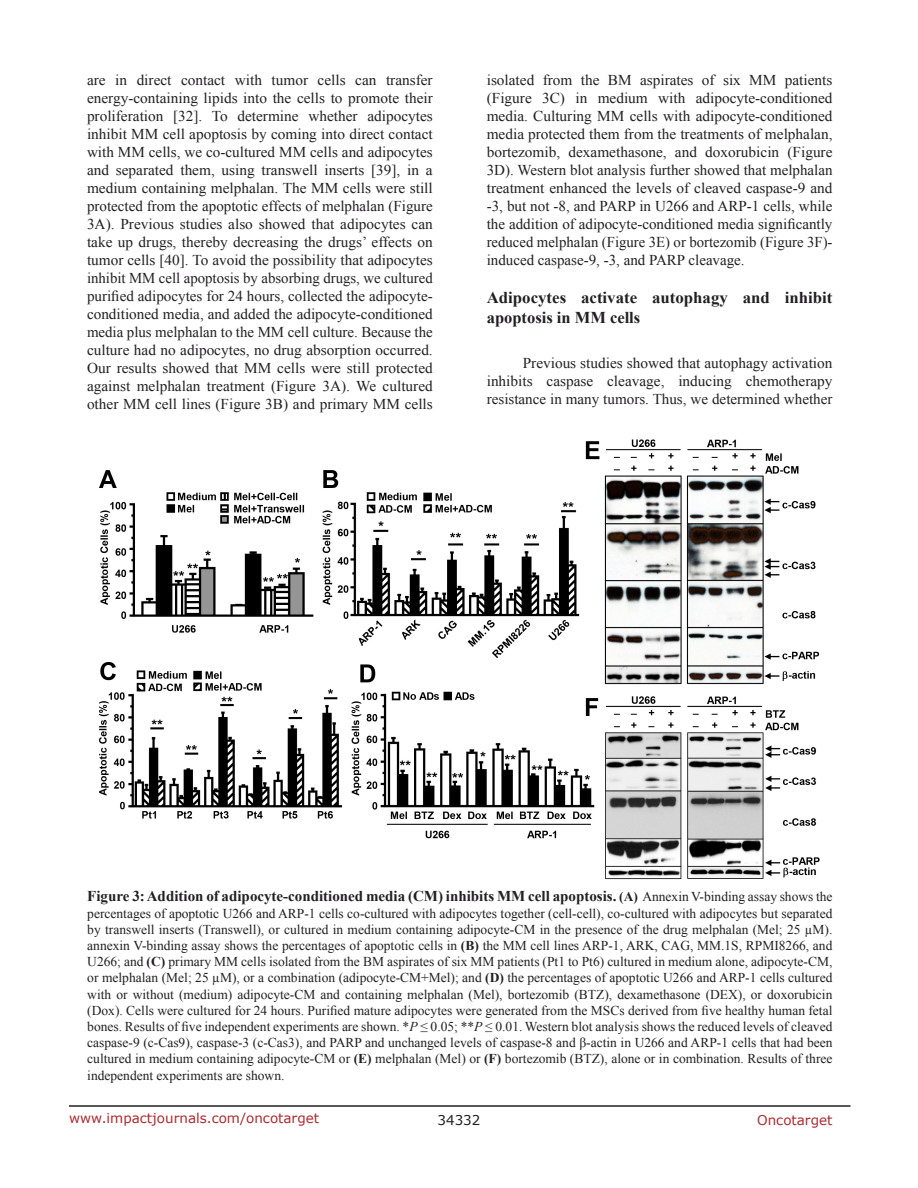
<style>
.page{position:relative;width:918px;height:1188px;background:#fff}
.page>*{position:absolute;margin:0;border:0;box-sizing:border-box;transform-origin:0 0}
.SubHeading{font:700 16.5px/19.8px "Times New Roman";color:#221f22}
.BodyText{font:15px/18px "Times New Roman";color:#221f22;text-align:justify}
.FigureText{font:700 15px "Times New Roman";color:#221f22}
.FigureText-2{font:13.5px/16.2px "Times New Roman";color:#221f22;text-align:justify}
.t1{font:13.5px "Verdana";color:#ac2b31}
.t2{font:13.5px "Verdana";color:#221f22}
.s1{font-size:13.5px}
.s2{font-weight:400;font-size:13.5px}
.s3{font-weight:700}
.s4{font-style:italic}
</style>
<div class="page">
<hr style="left:69px;top:1105px;width:781px;height:2px;background:#231f20">
<img style="left:98px;top:439px;width:722px;height:441px">
<p class="BodyText" style="left:87px;top:71px;width:347px">are in direct contact with tumor cells can transfer energy-containing lipids into the cells to promote their proliferation [32]. To determine whether adipocytes inhibit MM cell apoptosis by coming into direct contact with MM cells, we co-cultured MM cells and adipocytes and separated them, using transwell inserts [39], in a medium containing melphalan. The MM cells were still protected from the apoptotic effects of melphalan (Figure 3A). Previous studies also showed that adipocytes can take up drugs, thereby decreasing the drugs’ effects on tumor cells [40]. To avoid the possibility that adipocytes inhibit MM cell apoptosis by absorbing drugs, we cultured purified adipocytes for 24 hours, collected the adipocyte&shy;conditioned media, and added the adipocyte-conditioned media plus melphalan to the MM cell culture. Because the culture had no adipocytes, no drug absorption occurred.<br>Our results showed that MM cells were still protected against melphalan treatment (Figure 3A). We cultured other MM cell lines (Figure 3B) and primary MM cells</p>
<p class="BodyText" style="left:487px;top:71px;width:347px">isolated from the BM aspirates of six MM patients (Figure 3C) in medium with adipocyte-conditioned media. Culturing MM cells with adipocyte-conditioned media protected them from the treatments of melphalan, bortezomib, dexamethasone, and doxorubicin (Figure 3D). Western blot analysis further showed that melphalan treatment enhanced the levels of cleaved caspase-9 and -3, but not -8, and PARP in U266 and ARP-1 cells, while the addition of adipocyte-conditioned media significantly reduced melphalan (Figure 3E) or bortezomib (Figure 3F)- induced caspase-9, -3, and PARP cleavage.</p>
<p class="SubHeading" style="left:487px;top:287px;width:347px">Adipocytes activate autophagy and inhibit apoptosis in MM cells</p>
<p class="BodyText" style="left:487px;top:354px;width:347px;text-indent:36px">Previous studies showed that autophagy activation inhibits caspase cleavage, inducing chemotherapy resistance in many tumors. Thus, we determined whether</p>
<p class="FigureText" style="left:87px;top:886px;width:747px">Figure 3: Addition of adipocyte-conditioned media (CM) inhibits MM cell apoptosis. <span class="s1">(A)</span> <span class="s2">Annexin V-binding assay shows the</span></p>
<p class="FigureText-2" style="left:87px;top:905px;width:747px">percentages of apoptotic U266 and ARP-1 cells co-cultured with adipocytes together (cell-cell), co-cultured with adipocytes but separated by transwell inserts (Transwell), or cultured in medium containing adipocyte-CM in the presence of the drug melphalan (Mel; 25 µM). annexin V-binding assay shows the percentages of apoptotic cells in <span class="s3">(B)</span> the MM cell lines ARP-1, ARK, CAG, MM.1S, RPMI8266, and U266; and <span class="s3">(C)</span> primary MM cells isolated from the BM aspirates of six MM patients (Pt1 to Pt6) cultured in medium alone, adipocyte-CM, or melphalan (Mel; 25 µM), or a combination (adipocyte-CM+Mel); and <span class="s3">(D)</span> the percentages of apoptotic U266 and ARP-1 cells cultured with or without (medium) adipocyte-CM and containing melphalan (Mel), bortezomib (BTZ), dexamethasone (DEX), or doxorubicin (Dox). Cells were cultured for 24 hours. Purified mature adipocytes were generated from the MSCs derived from five healthy human fetal bones. Results of five independent experiments are shown. *<span class="s4">P</span> ≤ 0.05; **<span class="s4">P</span> ≤ 0.01. Western blot analysis shows the reduced levels of cleaved caspase-9 (c-Cas9), caspase-3 (c-Cas3), and PARP and unchanged levels of caspase-8 and β-actin in U266 and ARP-1 cells that had been cultured in medium containing adipocyte-CM or <span class="s3">(E)</span> melphalan (Mel) or <span class="s3">(F)</span> bortezomib (BTZ), alone or in combination. Results of three independent experiments are shown.</p>
<p class="t1" style="left:69px;top:1109px;width:252px">www.impactjournals.com/oncotarget</p>
<p class="t2" style="left:438px;top:1111px;width:44px">34332</p>
<p class="t1" style="left:757px;top:1111px;width:77px">Oncotarget</p>
</div>
